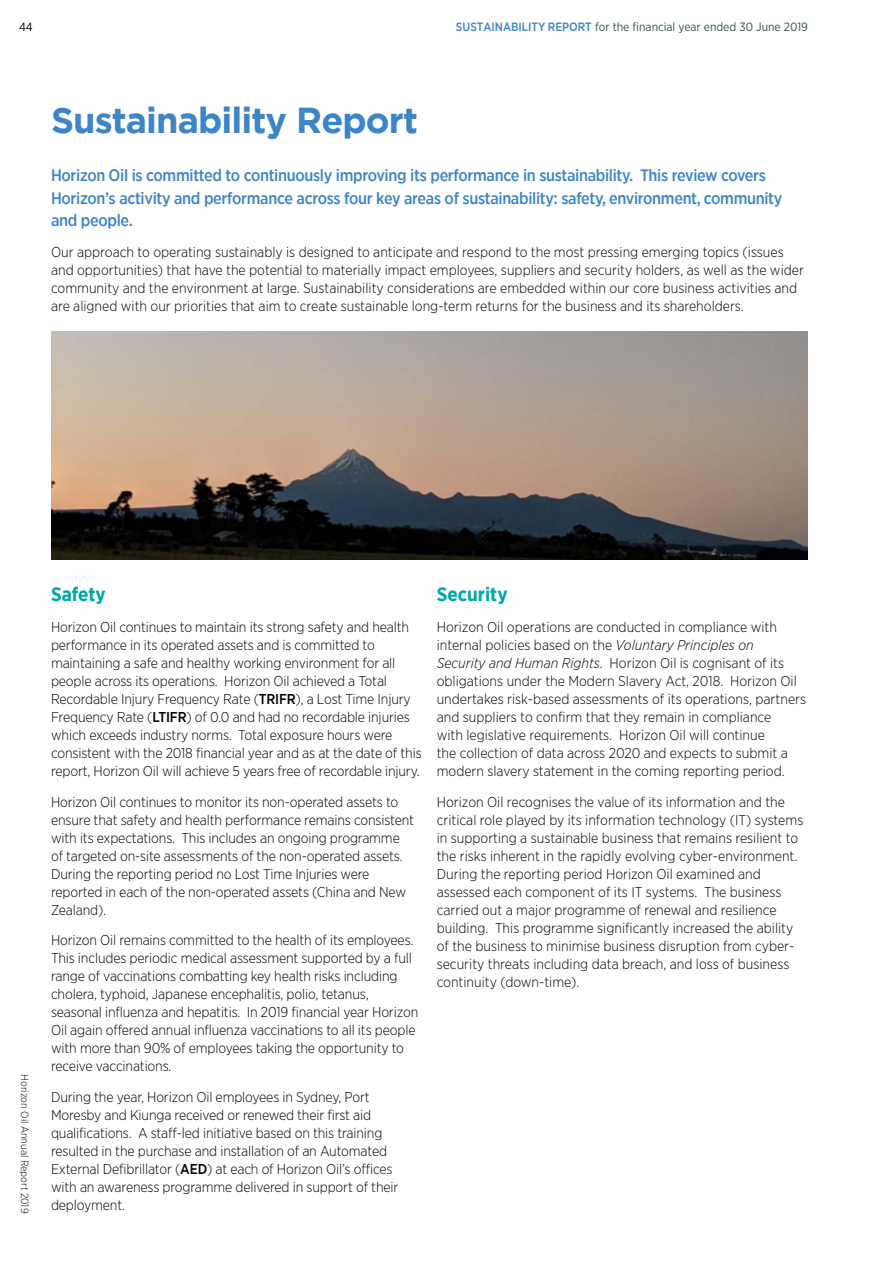
<style>
.page{position:relative;width:893px;height:1263px;background:#fff}
.page>*{position:absolute;margin:0;border:0;box-sizing:border-box;transform-origin:0 0}
.t1{font:700 36px "Gotham";letter-spacing:-.025em;color:#3d85c6}
.t2{font:700 19.5px "Gotham Narrow";color:#00a7a9}
.t3{font:500 16.5px/22.5px "Gotham Narrow";letter-spacing:-.02em;color:#3d85c6}
.t4{font:300 14.25px/18px "Gotham Narrow";letter-spacing:-.01em;color:#000}
.t5{font:12px "Gotham Narrow";color:#3b5255}
.t6{font:12px "Gotham Narrow";color:#000}
.t7{font:300 10.5px "Gotham Narrow";color:#000}
.s1{font-weight:500;color:#3d85c6}
.s2{font-weight:500}
.s3{font-style:italic}
</style>
<div class="page">
<img style="left:51px;top:332px;width:757px;height:228px">
<p class="t6" style="left:19px;top:20px;width:15px">44</p>
<p class="t5" style="left:456px;top:20px;width:353px"><span class="s1">SUSTAINABILITY REPORT</span> for the financial year ended 30 June 2019</p>
<h1 class="t1" style="left:51px;top:100px;width:368px">Sustainability Report</h1>
<p class="t3" style="left:51px;top:164px;width:733px">Horizon Oil is committed to continuously improving its performance in sustainability. This review covers<br>Horizon’s activity and performance across four key areas of sustainability: safety, environment, community and people.</p>
<p class="t4" style="left:51px;top:243px;width:754px">Our approach to operating sustainably is designed to anticipate and respond to the most pressing emerging topics (issues and opportunities) that have the potential to materially impact employees, suppliers and security holders, as well as the wider community and the environment at large. Sustainability considerations are embedded within our core business activities and are aligned with our priorities that aim to create sustainable long-term returns for the business and its shareholders.</p>
<p class="t7" style="left:31px;top:1074px;width:141px;rotate:90deg">Horizon Oil Annual Report 2019</p>
<h2 class="t2" style="left:51px;top:582px;width:56px">Safety</h2>
<p class="t4" style="left:51px;top:617px;width:372px">Horizon Oil continues to maintain its strong safety and health performance in its operated assets and is committed to maintaining a safe and healthy working environment for all people across its operations. Horizon Oil achieved a Total Recordable Injury Frequency Rate (<span class="s2">TRIFR</span>), a Lost Time Injury Frequency Rate (<span class="s2">LTIFR</span>) of 0.0 and had no recordable injuries which exceeds industry norms. Total exposure hours were consistent with the 2018 financial year and as at the date of this report, Horizon Oil will achieve 5 years free of recordable injury.</p>
<p class="t4" style="left:51px;top:792px;width:365px">Horizon Oil continues to monitor its non-operated assets to ensure that safety and health performance remains consistent with its expectations. This includes an ongoing programme of targeted on-site assessments of the non-operated assets.<br>During the reporting period no Lost Time Injuries were reported in each of the non-operated assets (China and New Zealand).</p>
<p class="t4" style="left:51px;top:931px;width:369px">Horizon Oil remains committed to the health of its employees.<br>This includes periodic medical assessment supported by a full range of vaccinations combatting key health risks including cholera, typhoid, Japanese encephalitis, polio, tetanus, seasonal influenza and hepatitis. In 2019 financial year Horizon Oil again offered annual influenza vaccinations to all its people with more than 90% of employees taking the opportunity to receive vaccinations.</p>
<p class="t4" style="left:51px;top:1088px;width:349px">During the year, Horizon Oil employees in Sydney, Port Moresby and Kiunga received or renewed their first aid qualifications. A staff-led initiative based on this training resulted in the purchase and installation of an Automated External Defibrillator (<span class="s2">AED</span>) at each of Horizon Oil’s offices with an awareness programme delivered in support of their deployment.</p>
<h2 class="t2" style="left:437px;top:582px;width:72px">Security</h2>
<p class="t4" style="left:437px;top:617px;width:371px">Horizon Oil operations are conducted in compliance with internal policies based on the <span class="s3">Voluntary Principles on<br>Security and Human Rights</span>. Horizon Oil is cognisant of its obligations under the Modern Slavery Act, 2018. Horizon Oil undertakes risk-based assessments of its operations, partners and suppliers to confirm that they remain in compliance<br>with legislative requirements. Horizon Oil will continue<br>the collection of data across 2020 and expects to submit a modern slavery statement in the coming reporting period.</p>
<p class="t4" style="left:437px;top:792px;width:368px">Horizon Oil recognises the value of its information and the critical role played by its information technology (IT) systems in supporting a sustainable business that remains resilient to the risks inherent in the rapidly evolving cyber-environment.<br>During the reporting period Horizon Oil examined and assessed each component of its IT systems. The business carried out a major programme of renewal and resilience building. This programme significantly increased the ability of the business to minimise business disruption from cyber&shy;security threats including data breach, and loss of business continuity (down-time).</p>
</div>
